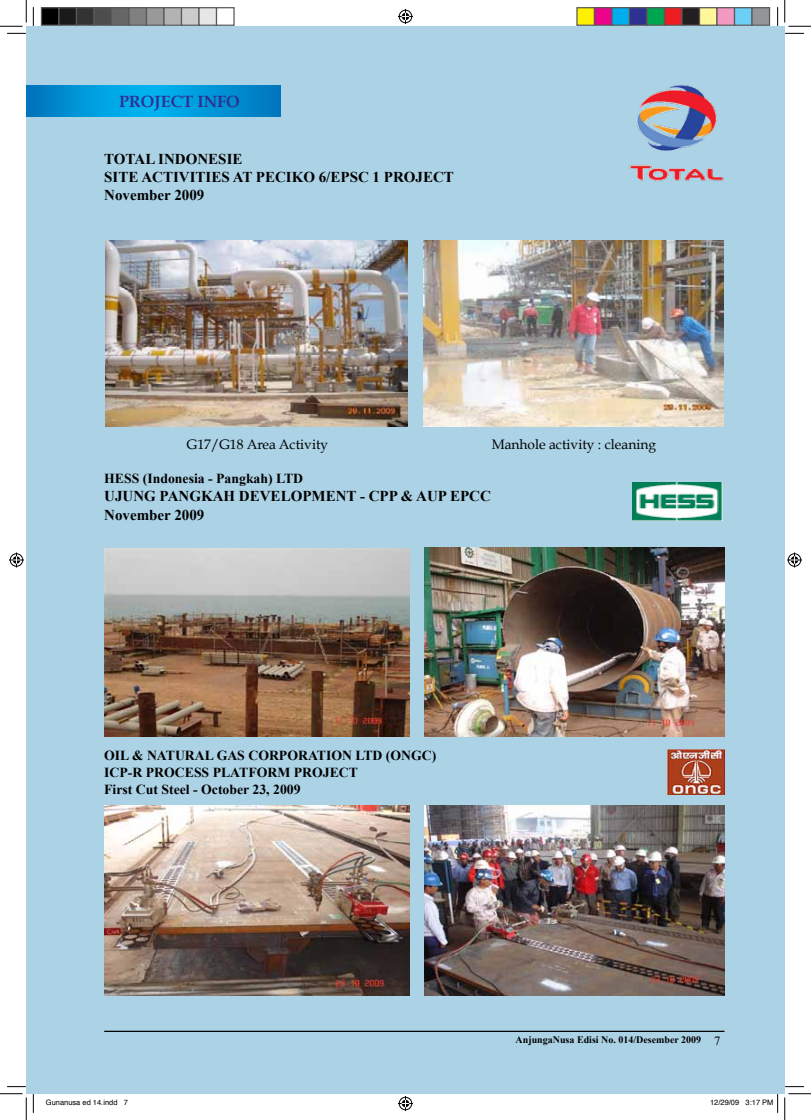
<style>
.page{position:relative;width:811px;height:1120px;background:#fff}
.page>*{position:absolute;margin:0;border:0;box-sizing:border-box;transform-origin:0 0}
.t1{font:700 16.25px "Book Antiqua";color:#2e3092}
.t2{font:700 15px/18px "Times New Roman";color:#000}
.t3{font:700 13.75px/16.5px "Times New Roman";color:#000}
.t4{font:13.75px "Book Antiqua";color:#000}
.t5{font:700 10px "Times New Roman";color:#000}
.t6{font:7.5px "Helvetica";color:#000}
.s1{font-weight:400;font-size:12.5px}
</style>
<div class="page">
<div style="left:26px;top:26px;width:7px;height:1067px;background:#acd2e6"></div>
<div style="left:33px;top:26px;width:752px;height:1067px;background:#acd2e6"></div>
<hr style="left:104px;top:1030px;width:620px;height:1px;background:#000">
<img style="left:423px;top:241px;width:300px;height:185px">
<img style="left:105px;top:241px;width:303px;height:185px">
<svg style="left:33px;top:86px;width:247px;height:31px;background:#0097d9"></svg>
<img style="left:629px;top:85px;width:95px;height:97px">
<img style="left:633px;top:482px;width:90px;height:38px">
<img style="left:104px;top:548px;width:305px;height:188px">
<img style="left:424px;top:547px;width:300px;height:189px">
<img style="left:104px;top:805px;width:305px;height:189px">
<img style="left:424px;top:805px;width:300px;height:189px">
<div style="left:26px;top:86px;width:7px;height:31px;background:#0075bd"></div>
<img style="left:668px;top:749px;width:56px;height:44px">
<svg style="left:7px;top:33px;width:19px;height:1px"></svg>
<svg style="left:785px;top:33px;width:19px;height:1px"></svg>
<svg style="left:33px;top:7px;width:1px;height:19px"></svg>
<svg style="left:33px;top:1093px;width:1px;height:19px"></svg>
<svg style="left:777px;top:7px;width:1px;height:19px"></svg>
<svg style="left:0;top:0;width:27px;height:27px"></svg>
<svg style="left:0;top:1093px;width:27px;height:26px"></svg>
<svg style="left:784px;top:0;width:27px;height:27px"></svg>
<svg style="left:784px;top:1093px;width:27px;height:26px"></svg>
<svg style="left:398px;top:9px;width:15px;height:15px"></svg>
<svg style="left:398px;top:1096px;width:15px;height:14px"></svg>
<svg style="left:9px;top:552px;width:15px;height:15px"></svg>
<svg style="left:787px;top:552px;width:15px;height:15px"></svg>
<div style="left:41px;top:8px;width:18px;height:17px;background:#000"></div>
<div style="left:41px;top:7px;width:19px;height:19px;border:1px solid #595959"></div>
<div style="left:59px;top:8px;width:17px;height:17px;background:#1a1a1a"></div>
<div style="left:58px;top:7px;width:19px;height:19px;border:1px solid #595959"></div>
<div style="left:76px;top:8px;width:18px;height:17px;background:#333"></div>
<div style="left:76px;top:7px;width:19px;height:19px;border:1px solid #595959"></div>
<div style="left:94px;top:8px;width:17px;height:17px;background:#4d4d4d"></div>
<div style="left:93px;top:7px;width:19px;height:19px;border:1px solid #595959"></div>
<div style="left:111px;top:8px;width:18px;height:17px;background:#666"></div>
<div style="left:111px;top:7px;width:19px;height:19px;border:1px solid #595959"></div>
<div style="left:129px;top:8px;width:17px;height:17px;background:#808080"></div>
<div style="left:128px;top:7px;width:19px;height:19px;border:1px solid #595959"></div>
<div style="left:146px;top:8px;width:18px;height:17px;background:#999"></div>
<div style="left:146px;top:7px;width:19px;height:19px;border:1px solid #595959"></div>
<div style="left:164px;top:8px;width:17px;height:17px;background:#b3b3b3"></div>
<div style="left:163px;top:7px;width:19px;height:19px;border:1px solid #595959"></div>
<div style="left:181px;top:8px;width:18px;height:17px;background:#ccc"></div>
<div style="left:181px;top:7px;width:19px;height:19px;border:1px solid #595959"></div>
<div style="left:199px;top:8px;width:17px;height:17px;background:#e6e6e6"></div>
<div style="left:198px;top:7px;width:19px;height:19px;border:1px solid #595959"></div>
<div style="left:216px;top:7px;width:19px;height:19px;border:1px solid #595959"></div>
<div style="left:577px;top:8px;width:17px;height:17px;background:#fff101"></div>
<div style="left:576px;top:7px;width:19px;height:19px;border:1px solid #595959"></div>
<div style="left:594px;top:8px;width:18px;height:17px;background:#ed028c"></div>
<div style="left:594px;top:7px;width:18px;height:19px;border:1px solid #595959"></div>
<div style="left:612px;top:8px;width:17px;height:17px;background:#00aeef"></div>
<div style="left:611px;top:7px;width:19px;height:19px;border:1px solid #595959"></div>
<div style="left:629px;top:8px;width:18px;height:17px;background:#2e3092"></div>
<div style="left:629px;top:7px;width:18px;height:19px;border:1px solid #595959"></div>
<div style="left:647px;top:8px;width:17px;height:17px;background:#00a54f"></div>
<div style="left:646px;top:7px;width:19px;height:19px;border:1px solid #595959"></div>
<div style="left:664px;top:8px;width:18px;height:17px;background:#ee1d23"></div>
<div style="left:664px;top:7px;width:18px;height:19px;border:1px solid #595959"></div>
<div style="left:682px;top:8px;width:17px;height:17px;background:#231f20"></div>
<div style="left:681px;top:7px;width:19px;height:19px;border:1px solid #595959"></div>
<div style="left:699px;top:8px;width:18px;height:17px;background:#fff79a"></div>
<div style="left:699px;top:7px;width:18px;height:19px;border:1px solid #595959"></div>
<div style="left:717px;top:8px;width:17px;height:17px;background:#f499c2"></div>
<div style="left:716px;top:7px;width:19px;height:19px;border:1px solid #595959"></div>
<div style="left:734px;top:8px;width:18px;height:17px;background:#6bcff6"></div>
<div style="left:734px;top:7px;width:18px;height:19px;border:1px solid #595959"></div>
<div style="left:752px;top:8px;width:17px;height:17px;background:#939598"></div>
<div style="left:751px;top:7px;width:19px;height:19px;border:1px solid #595959"></div>
<svg style="left:745px;top:1093px;width:33px;height:19px"></svg>
<p class="t1" style="left:119px;top:92px;width:122px">PROJECT INFO</p>
<p class="t2" style="left:104px;top:150px;width:351px">TOTAL INDONESIE<br>SITE ACTIVITIES AT PECIKO 6/EPSC 1 PROJECT<br>November 2009</p>
<p class="t4" style="left:187px;top:435px;width:143px">G17/G18 Area Activity</p>
<p class="t4" style="left:492px;top:435px;width:166px">Manhole activity : cleaning</p>
<p class="t3" style="left:104px;top:470px;width:200px">HESS (Indonesia - Pangkah) LTD</p>
<p class="t2" style="left:104px;top:487px;width:388px">UJUNG PANGKAH DEVELOPMENT - CPP &amp; AUP EPCC<br>November 2009</p>
<p class="t3" style="left:104px;top:747px;width:334px">OIL &amp; NATURAL GAS CORPORATION LTD (ONGC)<br>ICP-R PROCESS PLATFORM PROJECT<br>First Cut Steel - October 23, 2009</p>
<p class="t5" style="left:515px;top:1032px;width:206px">AnjungaNusa Edisi No. 014/Desember 2009 <span class="s1">7</span></p>
<p class="t6" style="left:46px;top:1096px;width:84px">Gunanusa ed 14.indd 7</p>
<p class="t6" style="left:710px;top:1096px;width:65px">12/29/09 3:17 PM</p>
</div>
